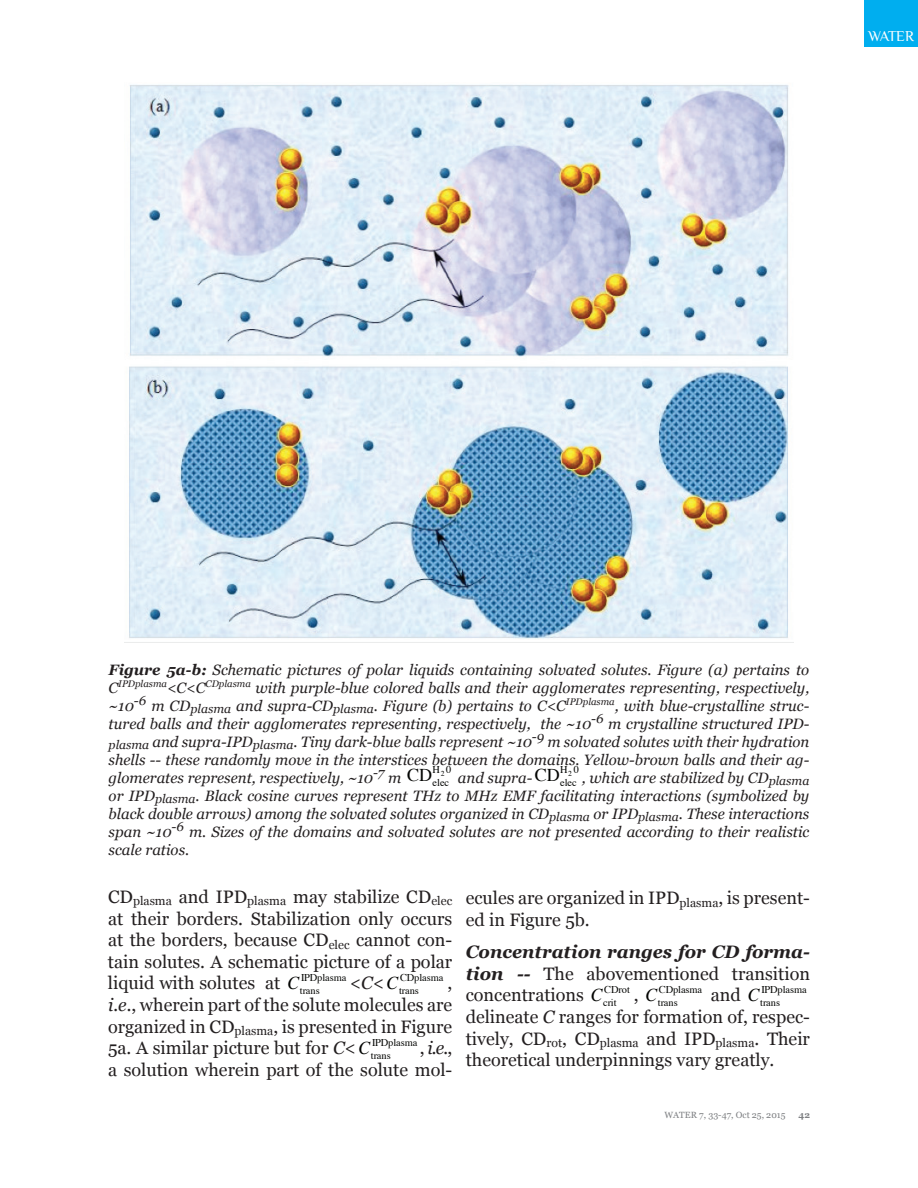
<style>
.page{position:relative;width:918px;height:1188px;background:#fff}
.page>*{position:absolute;margin:0;border:0;box-sizing:border-box;transform-origin:0 0}
.t1{font:18px/21.6px "Georgia";color:#231f20;text-align:justify}
.t2{font:italic 15px/18px "Georgia";color:#231f20;text-align:justify}
.t3{font:15px "Philosopher";letter-spacing:-.04em;color:#fff}
.t4{font:10.35px "Times";letter-spacing:-.01em;color:#040503}
.t5{font:9px "Georgia";color:#7e8083}
.t6{font:700 9px "Georgia";color:#7e8083}
.s1{font-weight:700}
.s2{font-family:"Times";font-style:normal;font-size:18px;color:#040503}
.s3{font-family:"Times";font-style:italic;color:#040503}
.s4{font-family:"Georgia";font-size:18px;color:#231f20}
.s5{font-style:italic}
.s6{font-family:"Georgia";font-style:italic;font-size:18px;color:#231f20}
.s7{font-style:italic;font-size:18px}
.s8{font-weight:700;font-style:italic}
</style>
<div class="page">
<div style="left:864px;top:0;width:54px;height:46px;background:#00aeef"></div>
<img style="left:124px;top:84px;width:670px;height:559px">
<p class="t3" style="left:868px;top:28px;width:47px">WATER</p>
<p class="t2" style="left:109px;top:660px;width:702px"><span class="s1">Figure 5a-b:</span> Schematic pictures of polar liquids containing solvated solutes. Figure (a) pertains to C<sup>IPDplasma</sup>&lt;C&lt;C<sup>CDplasma</sup> with purple-blue colored balls and their agglomerates representing, respectively, ~10<sup>-6</sup> m CD<sub>plasma</sub> and supra-CD<sub>plasma</sub>. Figure (b) pertains to C&lt;C<sup>IPDplasma</sup>, with blue-crystalline struc&shy;tured balls and their agglomerates representing, respectively, the ~10<sup>-6</sup> m crystalline structured IPD&shy;<sub>plasma</sub> and supra-IPD<sub>plasma</sub>. Tiny dark-blue balls represent ~10<sup>-9</sup> m solvated solutes with their hydration shells -- these randomly move in the interstices between the domains. Yellow-brown balls and their ag&shy;glomerates represent, respectively, ~10<sup>-7</sup> m <span class="s2">CD</span><sub>elec</sub></p>
<p class="t4" style="left:560px;top:760px;width:20px">H<sub>2</sub>0</p>
<p class="t2" style="left:109px;top:786px;width:702px">or IPD<sub>plasma</sub>. Black cosine curves represent THz to MHz EMF facilitating interactions (symbolized by black double arrows) among the solvated solutes organized in CD<sub>plasma</sub> or IPD<sub>plasma</sub>. These interactions span ~10<sup>-6</sup> m. Sizes of the domains and solvated solutes are not presented according to their realistic scale ratios.</p>
<p class="t4" style="left:433px;top:760px;width:20px">H<sub>2</sub>0</p>
<p class="t2" style="left:458px;top:768px;width:353px">and supra-<span class="s2">CD</span><sub>elec</sub> , which are stabilized by CD<sub>plasma</sub></p>
<p class="t1" style="left:108px;top:885px;width:346px">CD<sub>plasma</sub> and IPD<sub>plasma</sub> may stabilize CD<sub>elec </sub>at their borders. Stabilization only occurs at the borders, because CD<sub>elec</sub> cannot con&shy;tain solutes. A schematic picture of a polar liquid with solutes at <span class="s3">C</span><sub>trans</sub></p>
<p class="t4" style="left:400px;top:968px;width:54px">CDplasma <span class="s4">,</span></p>
<p class="t1" style="left:108px;top:993px;width:346px"><span class="s5">i.e.</span>, wherein part of the solute molecules are organized in CD<sub>plasma</sub>, is presented in Figure 5a. A similar picture but for <span class="s5">C</span>&lt;<span class="s3">C</span><sub>trans</sub></p>
<p class="t4" style="left:301px;top:968px;width:119px">IPDplasma <span class="s4">&lt;</span><span class="s6">C</span><span class="s4">&lt;</span><span class="s7">C</span>trans</p>
<p class="t4" style="left:372px;top:1033px;width:82px">IPDplasma <span class="s4">,</span> <span class="s6">i.e.</span><span class="s4">,</span></p>
<p class="t1" style="left:108px;top:1058px;width:346px">a solution wherein part of the solute mol-</p>
<p class="t1" style="left:466px;top:887px;width:346px">ecules are organized in IPD<sub>plasma</sub>, is present&shy;ed in Figure 5b.</p>
<p class="t1" style="left:466px;top:940px;width:346px"><span class="s8">Concentration ranges for CD forma&shy;tion --</span> The abovementioned transition concentrations <span class="s3">C</span><sub>crit</sub></p>
<p class="t4" style="left:761px;top:980px;width:47px">IPDplasma</p>
<p class="t1" style="left:466px;top:1005px;width:346px">delineate <span class="s5">C</span> ranges for formation of, respec&shy;tively, CD<sub>rot</sub>, CD<sub>plasma</sub> and IPD<sub>plasma</sub>. Their theoretical underpinnings vary greatly.</p>
<p class="t4" style="left:659px;top:980px;width:123px">CDplasma <span class="s4">and</span> <span class="s7">C</span>trans</p>
<p class="t4" style="left:604px;top:986px;width:75px">CDrot <span class="s4">,</span> <span class="s7">C</span>trans</p>
<p class="t5" style="left:665px;top:1108px;width:122px">WATER 7, 33-47, Oct 25, 2015</p>
<p class="t6" style="left:799px;top:1108px;width:13px">42</p>
</div>
